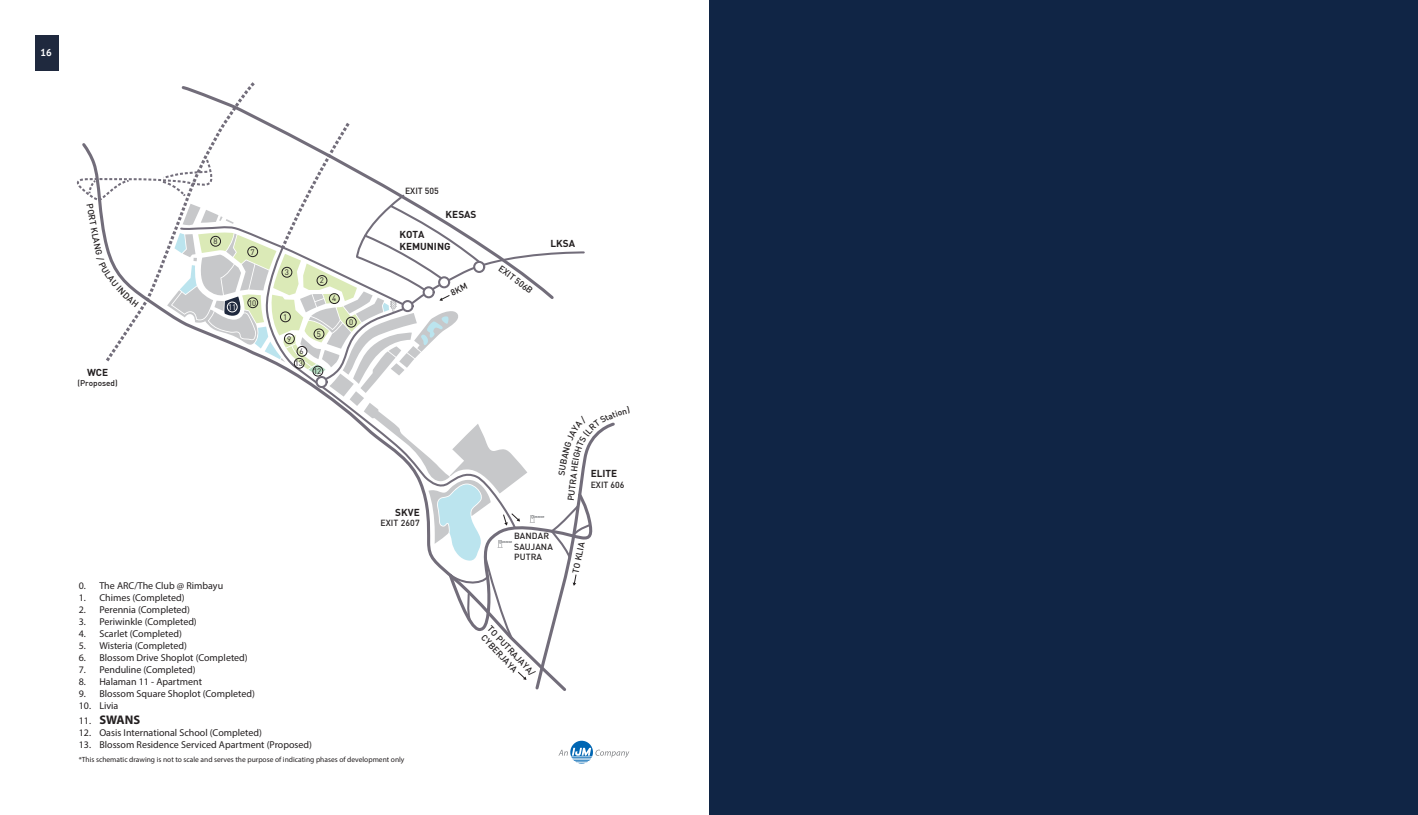
<style>
.page{position:relative;width:1418px;height:815px;background:#fff}
.page>*{position:absolute;margin:0;border:0;box-sizing:border-box;transform-origin:0 0}
.t1{font:700 12.5px "Myriad Pro";color:#231f20}
.t2{font:10px "Myriad Pro";color:#231f20}
.t3{font:700 10px/12px "DIN";color:#231f20}
.t4{font:700 10px "PT Sans";color:#fff}
.t5{font:500 8.75px/10.5px "DIN";letter-spacing:.01em;color:#231f20}
.t6{font:500 8.25px "DIN";color:#231f20}
.t7{font:7.88px "DIN";color:#231f20}
.t8{font:7.88px "DIN";color:#fff}
.t9{font:7.5px "Myriad Pro";color:#231f20}
.s1{font-weight:400;font-size:10px}
</style>
<div class="page">
<div style="left:709px;top:0;width:708px;height:815px;background:#102545"></div>
<div style="left:35px;top:35px;width:23px;height:36px;background:#1f293e"></div>
<svg style="left:558px;top:741px;width:71px;height:23px"></svg>
<svg style="left:76px;top:82px;width:539px;height:609px"></svg>
<p class="t4" style="left:41px;top:46px;width:13px">16</p>
<p class="t5" style="left:95px;top:203px;width:42px;rotate:79deg">PORT KLA</p>
<p class="t3" style="left:87px;top:366px;width:23px">WCE</p>
<p class="t6" style="left:77px;top:378px;width:42px">(Proposed)</p>
<p class="t7" style="left:214px;top:236px;width:6px">8</p>
<p class="t7" style="left:250px;top:247px;width:6px">7</p>
<p class="t8" style="left:228px;top:302px;width:10px">11</p>
<p class="t7" style="left:248px;top:298px;width:10px">10</p>
<p class="t7" style="left:285px;top:267px;width:6px">3</p>
<p class="t7" style="left:283px;top:312px;width:6px">1</p>
<p class="t7" style="left:287px;top:334px;width:6px">9</p>
<p class="t7" style="left:299px;top:346px;width:6px">6</p>
<p class="t7" style="left:295px;top:358px;width:9px">13</p>
<p class="t7" style="left:320px;top:275px;width:6px">2</p>
<p class="t7" style="left:332px;top:294px;width:6px">4</p>
<p class="t7" style="left:317px;top:329px;width:6px">5</p>
<p class="t7" style="left:313px;top:366px;width:10px">12</p>
<p class="t7" style="left:349px;top:317px;width:6px">0</p>
<p class="t5" style="left:405px;top:185px;width:35px">EXIT 505</p>
<p class="t3" style="left:445px;top:208px;width:32px">KESAS</p>
<p class="t3" style="left:399px;top:228px;width:53px">KOTA<br>KEMUNING</p>
<p class="t3" style="left:550px;top:236px;width:26px">LKSA</p>
<p class="t3" style="left:395px;top:506px;width:26px">SKVE</p>
<p class="t5" style="left:380px;top:517px;width:41px">EXIT 2607</p>
<p class="t5" style="left:514px;top:530px;width:40px">BANDAR<br>SAUJANA<br>PUTRA</p>
<p class="t3" style="left:590px;top:467px;width:28px">ELITE</p>
<p class="t5" style="left:590px;top:479px;width:35px">EXIT 606</p>
<p class="t5" style="left:570px;top:572px;width:33px;rotate:-78deg">TO KLIA</p>
<p class="t2" style="left:79px;top:579px;width:146px">0. The ARC/The Club @ Rimbayu</p>
<p class="t2" style="left:79px;top:591px;width:107px">1. Chimes (Completed)</p>
<p class="t2" style="left:79px;top:603px;width:113px">2. Perennia (Completed)</p>
<p class="t2" style="left:79px;top:615px;width:119px">3. Periwinkle (Completed)</p>
<p class="t2" style="left:79px;top:627px;width:105px">4. Scarlet (Completed)</p>
<p class="t2" style="left:79px;top:639px;width:110px">5. Wisteria (Completed)</p>
<p class="t2" style="left:79px;top:651px;width:170px">6. Blossom Drive Shoplot (Completed)</p>
<p class="t2" style="left:79px;top:663px;width:118px">7. Penduline (Completed)</p>
<p class="t2" style="left:79px;top:675px;width:125px">8. Halaman 11 - Apartment</p>
<p class="t2" style="left:79px;top:687px;width:177px">9. Blossom Square Shoplot (Completed)</p>
<p class="t2" style="left:79px;top:699px;width:41px">10. Livia</p>
<p class="t1" style="left:79px;top:711px;width:63px"><span class="s1">11.</span> SWANS</p>
<p class="t2" style="left:79px;top:726px;width:185px">12. Oasis International School (Completed)</p>
<p class="t2" style="left:79px;top:738px;width:235px">13. Blossom Residence Serviced Apartment (Proposed)</p>
<p class="t9" style="left:79px;top:755px;width:327px">*This schematic drawing is not to scale and serves the purpose of indicating phases of development only</p>
<p class="t5" style="left:493px;top:623px;width:66px;rotate:47deg">TO PUTRAJAYA/<br>CYBERJAYA</p>
</div>
